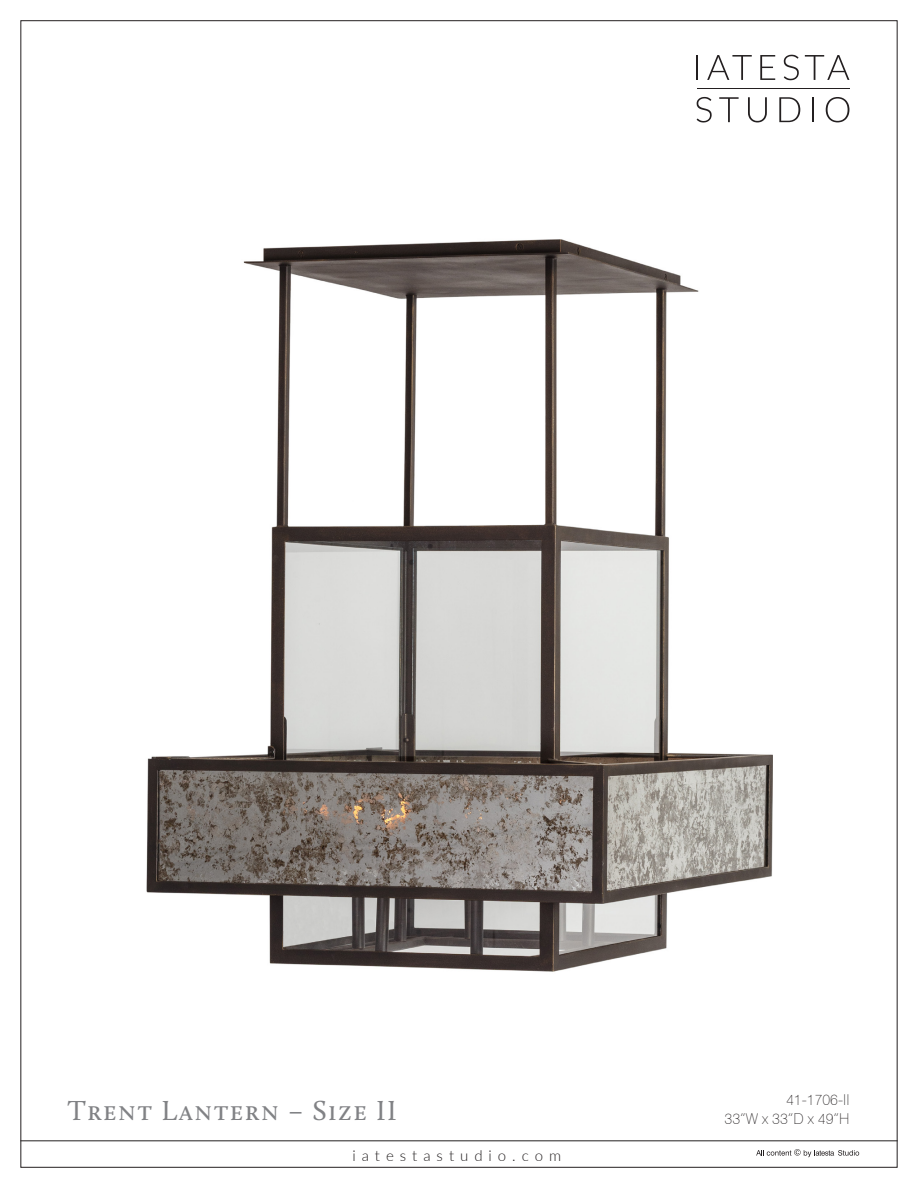
<style>
.page{position:relative;width:918px;height:1188px;background:#fff}
.page>*{position:absolute;margin:0;border:0;box-sizing:border-box;transform-origin:0 0}
.t1{font:28.5px "Calluna";letter-spacing:.05em;color:#818285}
.t2{font:100 15px "Swiss 721 BT";color:#231f20}
.t3{font:300 15px "Lato";letter-spacing:.4em;color:#231f20}
</style>
<div class="page">
<svg style="left:784px;top:55px;width:15px;height:25px"></svg>
<svg style="left:697px;top:97px;width:15px;height:26px"></svg>
<svg style="left:697px;top:55px;width:1px;height:25px"></svg>
<svg style="left:707px;top:55px;width:45px;height:25px"></svg>
<svg style="left:760px;top:55px;width:15px;height:25px"></svg>
<svg style="left:805px;top:55px;width:44px;height:25px"></svg>
<svg style="left:719px;top:97px;width:20px;height:25px"></svg>
<svg style="left:748px;top:97px;width:19px;height:25px"></svg>
<svg style="left:779px;top:97px;width:21px;height:25px"></svg>
<hr style="left:812px;top:97px;width:2px;height:25px;background:#231f20">
<svg style="left:826px;top:97px;width:23px;height:25px"></svg>
<hr style="left:697px;top:88px;width:152px;height:1px;background:#231f20">
<svg style="left:756px;top:1149px;width:103px;height:8px"></svg>
<hr style="left:20px;top:1141px;width:878px;height:1px;background:#231f20">
<img style="left:146px;top:239px;width:627px;height:733px">
<p class="t1" style="left:68px;top:1093px;width:331px">Trent Lantern – Size II</p>
<p class="t3" style="left:352px;top:1145px;width:210px">iatestastudio.com</p>
<p class="t2" style="left:786px;top:1090px;width:65px">41-1706-II</p>
<p class="t2" style="left:725px;top:1110px;width:126px">33”W x 33”D x 49”H</p>
</div>
